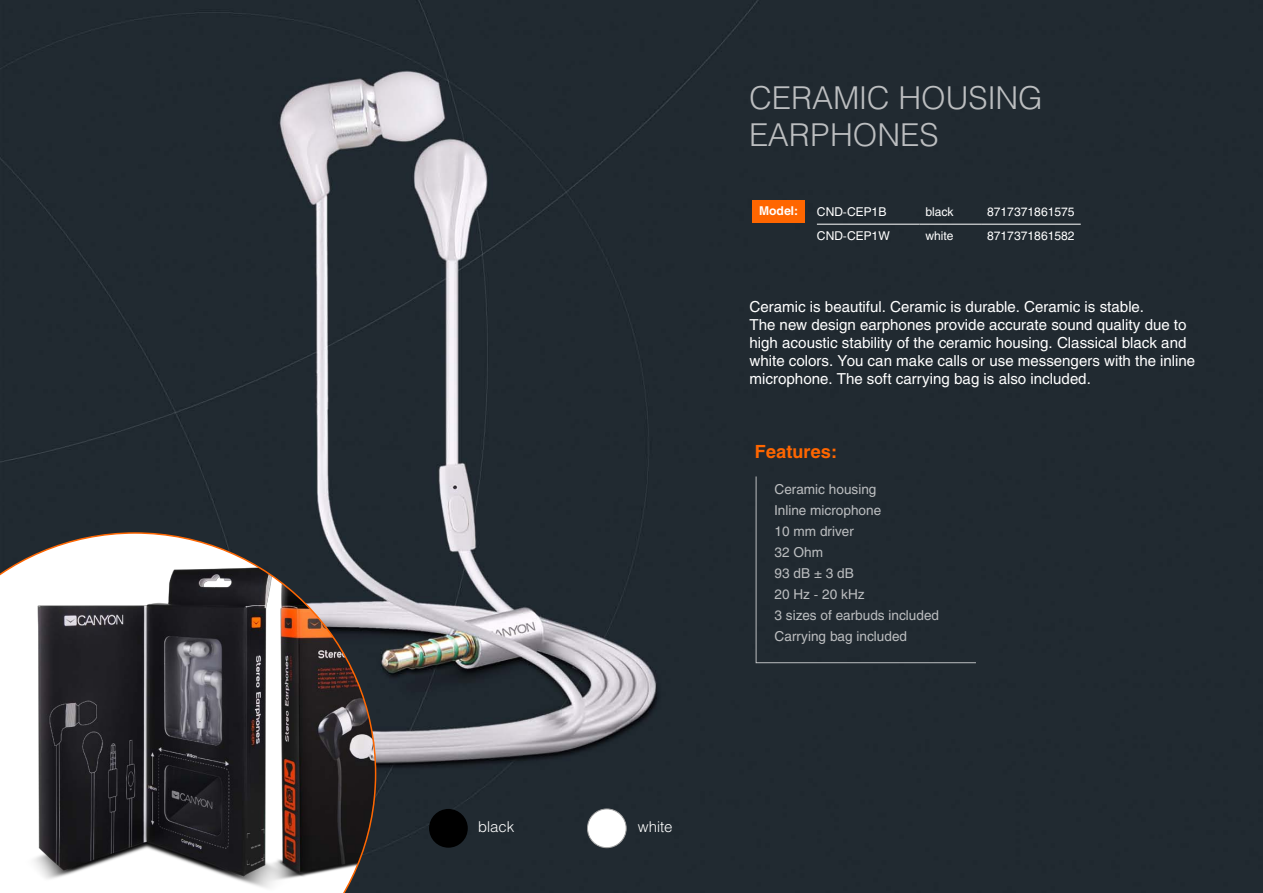
<style>
.page{position:relative;width:1263px;height:893px;background:#212a31}
.page>*{position:absolute;margin:0;border:0;box-sizing:border-box;transform-origin:0 0}
.t1{font:31.5px/37.8px "Helios Light C";color:#bcbec0}
.t2{font:700 18px "Helios C";color:#f60}
.t3{font:15px/18px "Helios C";color:#fff}
.t4{font:15px "Helios Light C";color:#fff}
.t5{font:13.5px/21px "Helios C";color:#bcbec0}
.t6{font:12px "Helios C";color:#fff}
.t7{font:700 12px "Helios C";color:#fff}
</style>
<div class="page">
<div style="left:752px;top:200px;width:53px;height:22px;background:#f60"></div>
<hr style="left:817px;top:224px;width:102px;height:1px;background:#fff">
<hr style="left:919px;top:224px;width:62px;height:1px;background:#fff">
<hr style="left:981px;top:224px;width:100px;height:1px;background:#fff">
<div style="left:756px;top:476px;width:220px;height:187px;background:#212a31"></div>
<svg style="left:0;top:532px;width:376px;height:361px"></svg>
<div style="left:429px;top:809px;width:39px;height:39px;background:#000;border-radius:50%"></div>
<div style="left:587px;top:809px;width:39px;height:39px;background:#fff;border-radius:50%"></div>
<div style="left:587px;top:809px;width:39px;height:39px;border:1px solid #a0a0a0;border-radius:50%"></div>
<p class="t4" style="left:478px;top:818px;width:38px">BLACK</p>
<p class="t4" style="left:638px;top:818px;width:36px">WHITE</p>
<h1 class="t1" style="left:749px;top:78px;width:295px">CERAMIC HOUSING<br>EARPHONES</h1>
<p class="t7" style="left:759px;top:204px;width:41px">Model:</p>
<p class="t6" style="left:817px;top:204px;width:71px">CND-CEP1B</p>
<p class="t6" style="left:925px;top:204px;width:30px">black</p>
<p class="t6" style="left:987px;top:204px;width:89px">8717371861575</p>
<p class="t6" style="left:817px;top:228px;width:74px">CND-CEP1W</p>
<p class="t6" style="left:925px;top:228px;width:30px">white</p>
<p class="t6" style="left:987px;top:228px;width:89px">8717371861582</p>
<p class="t3" style="left:749px;top:298px;width:447px">Ceramic is beautiful. Ceramic is durable. Ceramic is stable.<br>The new design earphones provide accurate sound quality due to high acoustic stability of the ceramic housing. Classical black and white colors. You can make calls or use messengers with the inline microphone. The soft carrying bag is also included.</p>
<p class="t2" style="left:755px;top:441px;width:84px">Features:</p>
<p class="t5" style="left:774px;top:478px;width:166px">Ceramic housing<br>Inline microphone<br>10 mm driver<br>32 Ohm<br>93 dB ± 3 dB<br>20 Hz - 20 kHz<br>3 sizes of earbuds included<br>Carrying bag included</p>
</div>
